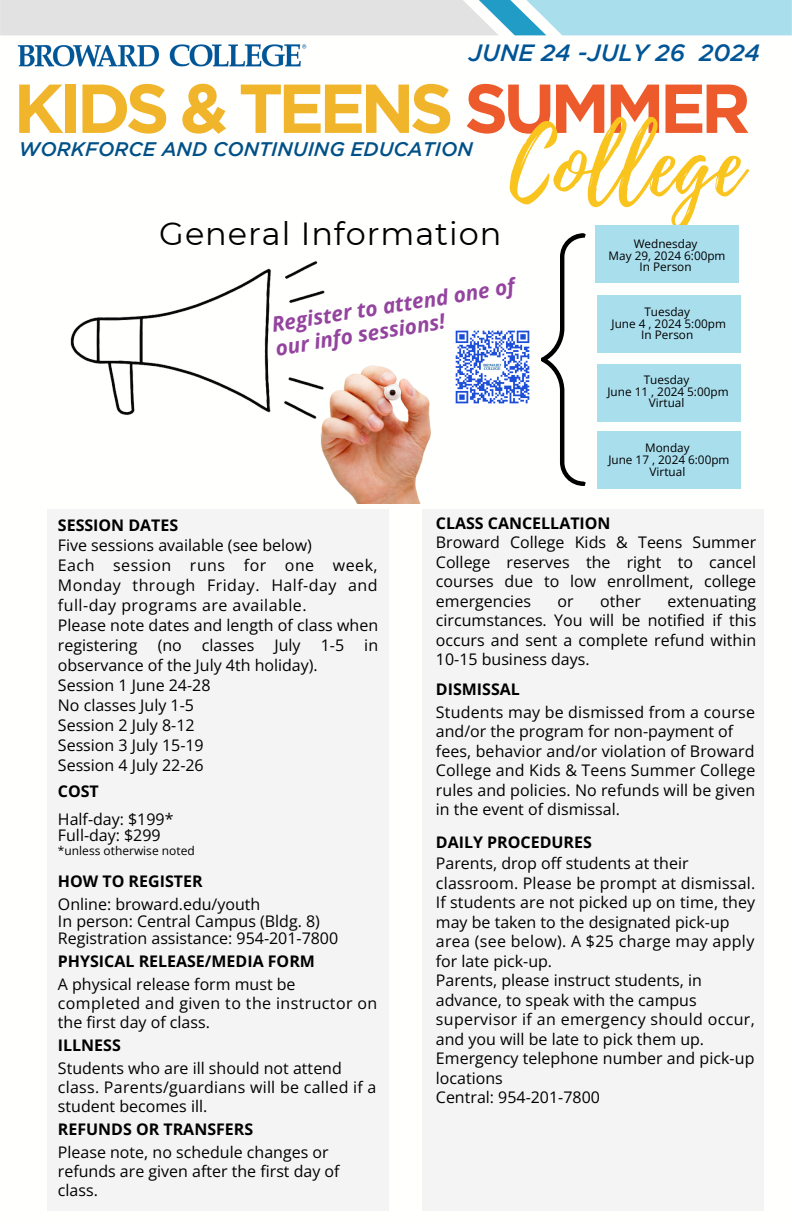
<style>
.page{position:relative;width:792px;height:1224px;background:#fff}
.page>*{position:absolute;margin:0;border:0;box-sizing:border-box;transform-origin:0 0}
.t1{font:87.6px "Playlist Script";color:#f9c41d}
.t2{font:700 69px "Gotham";letter-spacing:-.075em;color:#f0b52b}
.t3{font:32px "Montserrat";letter-spacing:.03em;color:#000}
.t4{font:italic 500 23.6px "Gotham";color:#005596}
.t5{font:italic 700 20.8px/24px "Open Sans";color:#94449f}
.t6{font:italic 500 19.6px "Gotham";color:#005188}
.t7{font:16px/19.6px "Open Sans";color:#000;text-align:justify}
.t8{font:700 16px "Open Sans";color:#000}
.t9{font:16px "Open Sans";letter-spacing:.02em;color:#000}
.t10{font:16px "Open Sans";letter-spacing:.025em;color:#000}
.t11{font:12px "Open Sans";color:#000}
.t12{font:11.8px "Open Sans";color:#000}
.s1{color:#ed5b2c}
</style>
<div class="page">
<svg style="left:0;top:0;width:792px;height:35px;background:#c9dfe5"></svg>
<img style="left:17px;top:44px;width:290px;height:23px">
<div style="left:47px;top:509px;width:342px;height:702px;background:#f4f4f4"></div>
<div style="left:422px;top:509px;width:342px;height:702px;background:#f4f4f4"></div>
<svg style="left:542px;top:233px;width:44px;height:253px"></svg>
<img style="left:70px;top:261px;width:361px;height:243px">
<img style="left:455px;top:330px;width:75px;height:74px">
<div style="left:595px;top:225px;width:143px;height:57px;background:#a9deed"></div>
<div style="left:597px;top:295px;width:144px;height:57px;background:#a9deed"></div>
<div style="left:597px;top:364px;width:144px;height:58px;background:#a9deed"></div>
<div style="left:597px;top:432px;width:144px;height:57px;background:#a9deed"></div>
<h5 class="t4" style="left:469px;top:43px;width:293px">JUNE 24 -JULY 26 2024</h5>
<p class="t2" style="left:13px;top:83px;width:739px">KIDS &amp; TEENS <span class="s1">SUMMER</span></p>
<h2 class="t1" style="left:510px;top:102px;width:234px">College</h2>
<h1 class="t6" style="left:19px;top:142px;width:456px">WORKFORCE AND CONTINUING EDUCATION</h1>
<p class="t3" style="left:159px;top:214px;width:344px">General Information</p>
<p class="t12" style="left:634px;top:235px;width:65px">Wednesday</p>
<p class="t12" style="left:609px;top:247px;width:118px">May 29, 2024 6:00pm</p>
<p class="t12" style="left:640px;top:259px;width:53px">In Person</p>
<p class="t12" style="left:644px;top:303px;width:47px">Tuesday</p>
<p class="t12" style="left:612px;top:315px;width:116px">June 4 , 2024 5:00pm</p>
<p class="t12" style="left:641px;top:327px;width:53px">In Person</p>
<p class="t12" style="left:644px;top:371px;width:47px">Tuesday</p>
<p class="t12" style="left:607px;top:383px;width:123px">June 11 , 2024 5:00pm</p>
<p class="t12" style="left:649px;top:395px;width:37px">Virtual</p>
<p class="t12" style="left:645px;top:440px;width:46px">Monday</p>
<p class="t12" style="left:608px;top:452px;width:123px">June 17 , 2024 6:00pm</p>
<p class="t12" style="left:650px;top:463px;width:37px">Virtual</p>
<p class="t5" style="left:270px;top:312px;width:248px;rotate:-9deg">Register to attend one of our info sessions!</p>
<p class="t8" style="left:58px;top:514px;width:122px">SESSION DATES</p>
<h3 class="t7" style="left:58px;top:535px;width:255px">Five sessions available (see below)</h3>
<p class="t7" style="left:58px;top:555px;width:321px">Each session runs for one week, Monday through Friday. Half-day and full-day programs are available.</p>
<p class="t7" style="left:58px;top:615px;width:322px">Please note dates and length of class when registering</p>
<p class="t7" style="left:158px;top:635px;width:26px">(no</p>
<p class="t7" style="left:202px;top:635px;width:54px">classes</p>
<p class="t7" style="left:275px;top:635px;width:28px">July</p>
<p class="t7" style="left:321px;top:635px;width:25px">1-5</p>
<p class="t7" style="left:364px;top:635px;width:15px">in</p>
<p class="t7" style="left:58px;top:655px;width:261px">observance of the July 4th holiday).</p>
<p class="t7" style="left:58px;top:675px;width:154px">Session 1 June 24-28</p>
<p class="t7" style="left:58px;top:695px;width:138px">No classes July 1-5</p>
<h6 class="t7" style="left:58px;top:715px;width:138px">Session 2 July 8-12</h6>
<p class="t7" style="left:58px;top:735px;width:147px">Session 3 July 15-19</p>
<p class="t7" style="left:58px;top:755px;width:147px">Session 4 July 22-26</p>
<p class="t8" style="left:58px;top:780px;width:42px">COST</p>
<p class="t7" style="left:58px;top:809px;width:117px">Half-day: $199*</p>
<p class="t7" style="left:58px;top:825px;width:104px">Full-day: $299</p>
<p class="t11" style="left:58px;top:842px;width:138px">*unless otherwise noted</p>
<p class="t8" style="left:58px;top:870px;width:146px">HOW TO REGISTER</p>
<p class="t7" style="left:58px;top:894px;width:204px">Online: broward.edu/youth</p>
<p class="t7" style="left:58px;top:911px;width:263px">In person: Central Campus (Bldg. 8)</p>
<p class="t7" style="left:58px;top:928px;width:282px">Registration assistance: 954-201-7800</p>
<p class="t8" style="left:58px;top:950px;width:259px">PHYSICAL RELEASE/MEDIA FORM</p>
<p class="t7" style="left:58px;top:974px;width:239px">A physical release form must be</p>
<p class="t10" style="left:58px;top:992px;width:321px">completed and given to the instructor on</p>
<p class="t7" style="left:58px;top:1012px;width:154px">the first day of class.</p>
<p class="t8" style="left:58px;top:1034px;width:64px">ILLNESS</p>
<p class="t7" style="left:58px;top:1058px;width:285px">Students who are ill should not attend</p>
<p class="t7" style="left:58px;top:1077px;width:320px">class. Parents/guardians will be called if a</p>
<p class="t7" style="left:58px;top:1096px;width:151px">student becomes ill.</p>
<p class="t8" style="left:58px;top:1118px;width:197px">REFUNDS OR TRANSFERS</p>
<p class="t7" style="left:58px;top:1142px;width:272px">Please note, no schedule changes or</p>
<p class="t7" style="left:58px;top:1161px;width:283px">refunds are given after the first day of</p>
<p class="t7" style="left:58px;top:1180px;width:41px">class.</p>
<p class="t8" style="left:436px;top:512px;width:176px">CLASS CANCELLATION</p>
<p class="t7" style="left:436px;top:532px;width:322px">Broward College Kids &amp; Teens Summer College reserves the right to cancel courses due to low enrollment, college emergencies</p>
<p class="t7" style="left:558px;top:591px;width:18px">or</p>
<p class="t7" style="left:600px;top:591px;width:42px">other</p>
<p class="t7" style="left:436px;top:591px;width:322px;text-indent:232px">extenuating circumstances. You will be notified if this occurs and sent a complete refund within 10-15 business days.</p>
<p class="t8" style="left:436px;top:678px;width:85px">DISMISSAL</p>
<p class="t7" style="left:436px;top:702px;width:321px">Students may be dismissed from a course</p>
<p class="t7" style="left:436px;top:721px;width:299px">and/or the program for non-payment of</p>
<p class="t7" style="left:436px;top:741px;width:320px">fees, behavior and/or violation of Broward</p>
<p class="t7" style="left:436px;top:760px;width:321px">College and Kids &amp; Teens Summer College</p>
<p class="t7" style="left:436px;top:780px;width:321px">rules and policies. No refunds will be given</p>
<p class="t7" style="left:436px;top:799px;width:185px">in the event of dismissal.</p>
<p class="t8" style="left:436px;top:831px;width:157px">DAILY PROCEDURES</p>
<p class="t7" style="left:436px;top:853px;width:254px">Parents, drop off students at their</p>
<p class="t7" style="left:436px;top:873px;width:321px">classroom. Please be prompt at dismissal.</p>
<p class="t7" style="left:436px;top:892px;width:321px">If students are not picked up on time, they</p>
<p class="t7" style="left:436px;top:912px;width:295px">may be taken to the designated pick-up</p>
<p class="t9" style="left:436px;top:930px;width:320px">area (see below). A $25 charge may apply</p>
<p class="t7" style="left:436px;top:951px;width:118px">for late pick-up.</p>
<p class="t7" style="left:436px;top:970px;width:267px">Parents, please instruct students, in</p>
<p class="t7" style="left:436px;top:990px;width:262px">advance, to speak with the campus</p>
<p class="t9" style="left:436px;top:1008px;width:320px">supervisor if an emergency should occur,</p>
<p class="t7" style="left:436px;top:1029px;width:270px">and you will be late to pick them up.</p>
<p class="t7" style="left:436px;top:1048px;width:320px">Emergency telephone number and pick-up</p>
<p class="t7" style="left:436px;top:1068px;width:68px">locations</p>
<p class="t7" style="left:436px;top:1087px;width:166px">Central: 954-201-7800</p>
</div>
